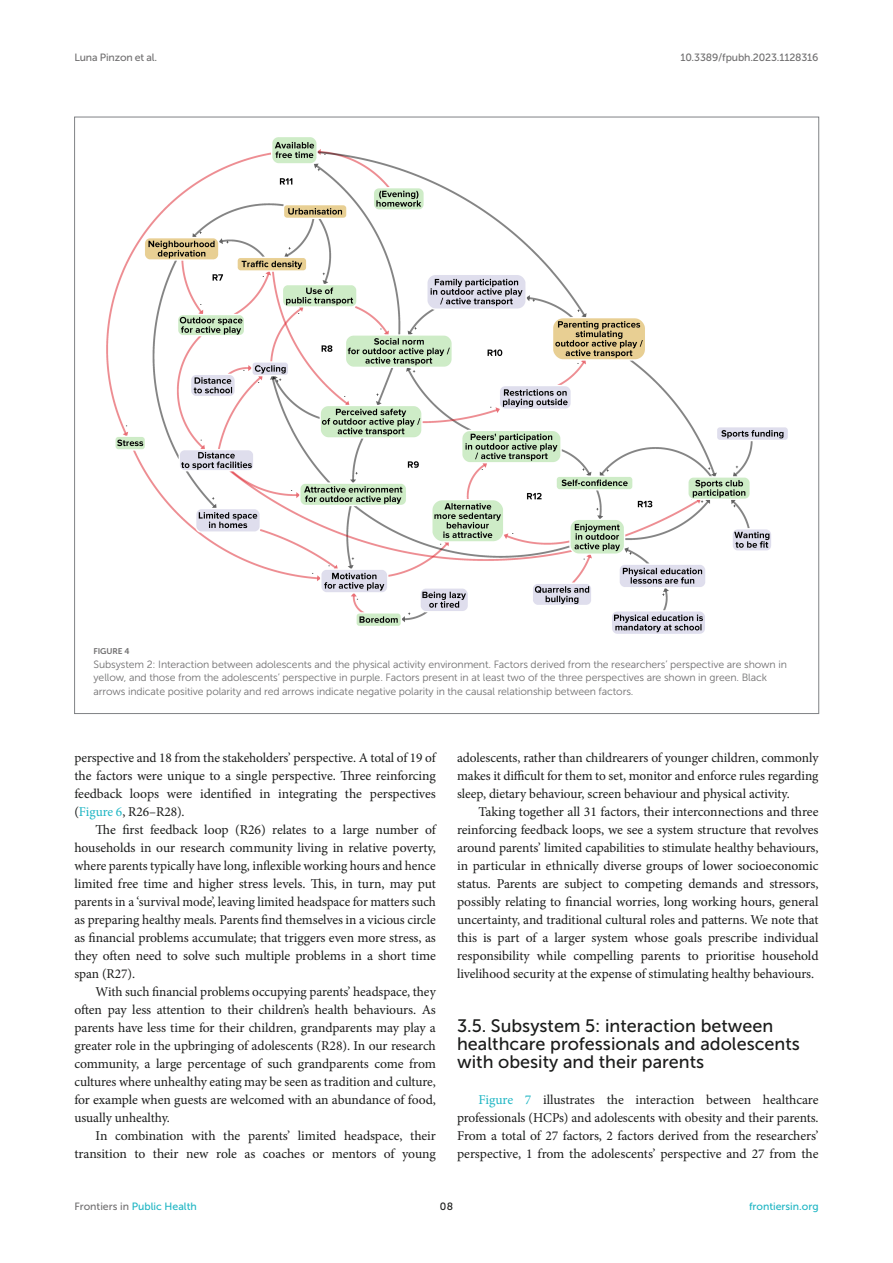
<style>
.page{position:relative;width:893px;height:1263px;background:#fff}
.page>*{position:absolute;margin:0;border:0;box-sizing:border-box;transform-origin:0 0}
.HEAD_2{font:18px/18px "Museo Sans 500";color:#1b1c1b}
.TEXT{font:13.5px/18px "Minion Pro";letter-spacing:-.005em;color:#1b1c1b;text-align:justify}
.TEXT_FLUSH{font:13.5px/18px "Minion Pro";letter-spacing:-.005em;color:#1b1c1b;text-align:justify}
.FIG_LEG{font:10.5px/13.5px "Museo Sans 300";letter-spacing:-.01em;color:#706f70}
.t1{font:10.5px "Museo Sans 500";letter-spacing:-.015em;color:#706f70}
.t2{font:10.5px "Museo Sans 500";color:#1db5c3}
.t3{font:10.5px "Museo Sans 500";color:#1b1c1b}
.FIG_HD{font:8.25px "Museo Sans 700";letter-spacing:-.01em;color:#706f70}
.s1{color:#1db5c3}
.s2{color:#706f70}
</style>
<div class="page">
<img style="left:106px;top:137px;width:682px;height:497px">
<p class="t1" style="left:74px;top:51px;width:84px">Luna Pinzon et al.</p>
<p class="t1" style="left:680px;top:51px;width:140px">10.3389/fpubh.2023.1128316</p>
<p class="FIG_HD" style="left:94px;top:647px;width:37px">FIGURE 4</p>
<p class="FIG_LEG" style="left:94px;top:657px;width:695px">Subsystem 2: Interaction between adolescents and the physical activity environment. Factors derived from the researchers’ perspective are shown in yellow, and those from the adolescents’ perspective in purple. Factors present in at least two of the three perspectives are shown in green. Black arrows indicate positive polarity and red arrows indicate negative polarity in the causal relationship between factors.</p>
<p class="TEXT_FLUSH" style="left:74px;top:749px;width:363px">perspective and 18 from the stakeholders’ perspective. A total of 19 of the factors were unique to a single perspective. Three reinforcing feedback loops were identified in integrating the perspectives (<span class="s1">Figure 6</span>, R26–R28).</p>
<p class="TEXT" style="left:74px;top:821px;width:363px;text-indent:21px">The first feedback loop (R26) relates to a large number of households in our research community living in relative poverty, where parents typically have long, inflexible working hours and hence limited free time and higher stress levels. This, in turn, may put parents in a ‘survival mode’, leaving limited headspace for matters such as preparing healthy meals. Parents find themselves in a vicious circle as financial problems accumulate; that triggers even more stress, as they often need to solve such multiple problems in a short time span (R27).</p>
<p class="TEXT" style="left:74px;top:983px;width:363px;text-indent:21px">With such financial problems occupying parents’ headspace, they often pay less attention to their children’s health behaviours. As parents have less time for their children, grandparents may play a greater role in the upbringing of adolescents (R28). In our research community, a large percentage of such grandparents come from cultures where unhealthy eating may be seen as tradition and culture, for example when guests are welcomed with an abundance of food, usually unhealthy.</p>
<p class="TEXT" style="left:74px;top:1127px;width:363px;text-align:right">In combination with the parents’ limited headspace, their transition to their new role as coaches or mentors of young</p>
<p class="TEXT" style="left:457px;top:749px;width:363px">adolescents, rather than childrearers of younger children, commonly makes it difficult for them to set, monitor and enforce rules regarding sleep, dietary behaviour, screen behaviour and physical activity.</p>
<p class="TEXT" style="left:457px;top:803px;width:363px;text-indent:21px">Taking together all 31 factors, their interconnections and three reinforcing feedback loops, we see a system structure that revolves around parents’ limited capabilities to stimulate healthy behaviours, in particular in ethnically diverse groups of lower socioeconomic status. Parents are subject to competing demands and stressors, possibly relating to financial worries, long working hours, general uncertainty, and traditional cultural roles and patterns. We note that this is part of a larger system whose goals prescribe individual responsibility while compelling parents to prioritise household livelihood security at the expense of stimulating healthy behaviours.</p>
<p class="HEAD_2" style="left:457px;top:1017px;width:344px">3.5. Subsystem 5: interaction between healthcare professionals and adolescents with obesity and their parents</p>
<p class="TEXT_FLUSH" style="left:457px;top:1091px;width:363px;text-indent:21px"><span class="s1">Figure 7</span> illustrates the interaction between healthcare professionals (HCPs) and adolescents with obesity and their parents.<br>From a total of 27 factors, 2 factors derived from the researchers’ perspective, 1 from the adolescents’ perspective and 27 from the</p>
<p class="t2" style="left:74px;top:1200px;width:124px"><span class="s2">Frontiers in</span> Public Health</p>
<p class="t3" style="left:440px;top:1200px;width:15px">08</p>
<p class="t2" style="left:749px;top:1200px;width:71px">frontiersin.org</p>
</div>
